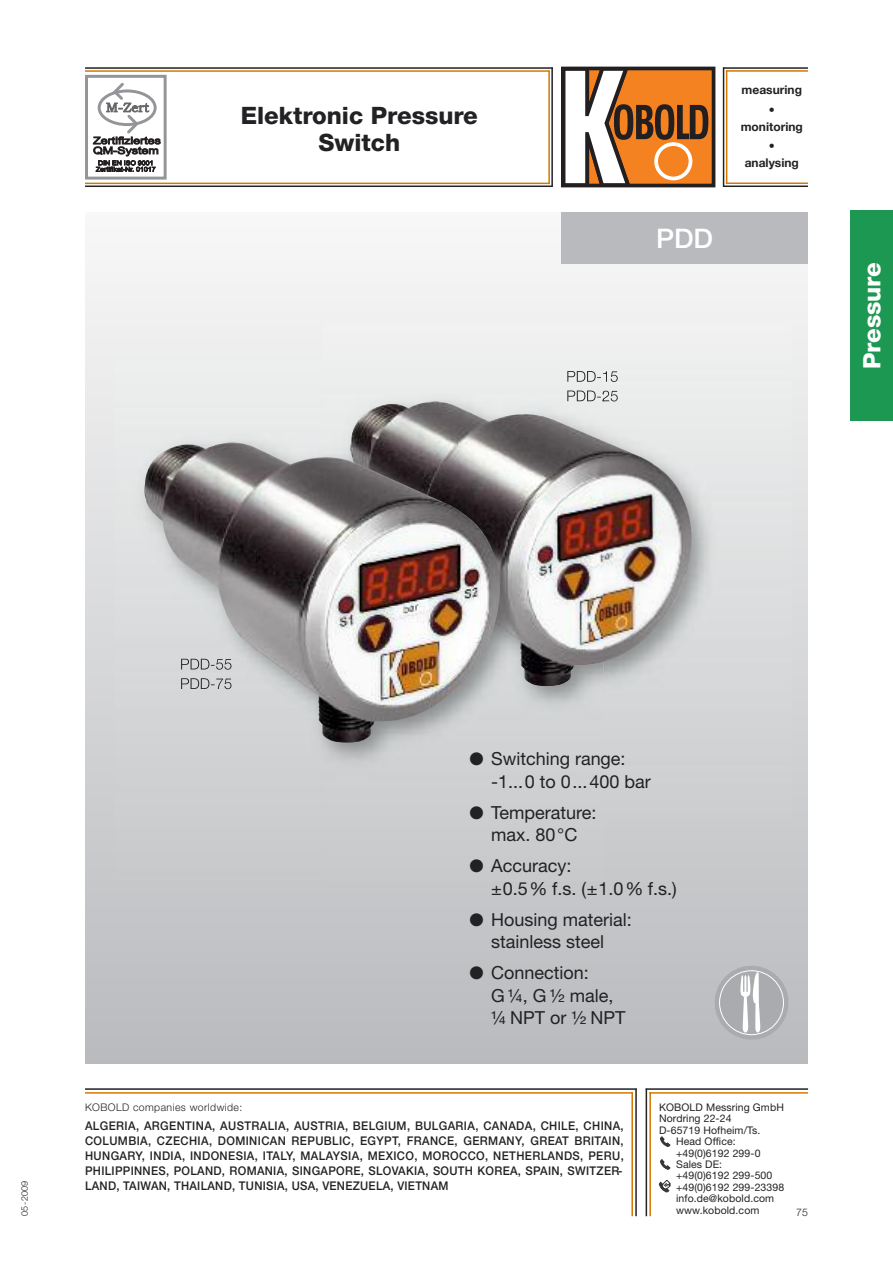
<style>
.page{position:relative;width:893px;height:1263px;background:#fff}
.page>*{position:absolute;margin:0;border:0;box-sizing:border-box;transform-origin:0 0}
.t1{font:500 27px "Helvetica Neue";color:#fff}
.t2{font:800 24px/27px "Helvetica Neue";color:#222225;text-align:center}
.t3{font:800 24px "Helvetica Neue";color:#fff}
.t4{font:18px/22.5px "Helvetica Neue";color:#222225}
.t5{font:500 12px/15px "Helvetica Neue";letter-spacing:.025em;color:#222225;text-align:justify;scale:.94 1}
.t6{font:700 12px/20px "Helvetica Neue";color:#222225;text-align:center}
.t7{font:10.5px "Helvetica Neue";letter-spacing:.01em;color:#222225}
.t8{font:300 10.5px "Helvetica Neue";letter-spacing:.04em;color:#222225}
.t9{font:300 9px "Helvetica Neue";color:#222225}
</style>
<div class="page">
<hr style="left:85px;top:1088px;width:552px;height:2px;background:#222225">
<hr style="left:85px;top:1092px;width:548px;height:2px;background:#d47800">
<hr style="left:635px;top:1089px;width:2px;height:127px;background:#222225">
<hr style="left:631px;top:1092px;width:2px;height:124px;background:#d47800">
<hr style="left:646px;top:1088px;width:162px;height:2px;background:#222225">
<hr style="left:649px;top:1092px;width:159px;height:2px;background:#d47800">
<hr style="left:649px;top:1092px;width:2px;height:124px;background:#d47800">
<hr style="left:646px;top:1089px;width:1px;height:127px;background:#222225">
<div style="left:85px;top:213px;width:723px;height:850px;background:linear-gradient(to bottom,#f8f8f8,#b9bbbd)"></div>
<svg style="left:659px;top:1180px;width:11px;height:12px"></svg>
<svg style="left:660px;top:1159px;width:10px;height:10px"></svg>
<svg style="left:660px;top:1136px;width:10px;height:11px"></svg>
<hr style="left:85px;top:67px;width:468px;height:2px;background:#222225">
<hr style="left:85px;top:185px;width:468px;height:2px;background:#222225">
<hr style="left:85px;top:70px;width:465px;height:2px;background:#d47800">
<hr style="left:85px;top:183px;width:465px;height:1px;background:#d47800">
<svg style="left:561px;top:67px;width:150px;height:120px"></svg>
<div style="left:654px;top:142px;width:38px;height:38px;border:4px solid #fff;border-radius:50%"></div>
<hr style="left:551px;top:67px;width:2px;height:119px;background:#222225">
<hr style="left:548px;top:70px;width:2px;height:114px;background:#d47800">
<hr style="left:723px;top:185px;width:85px;height:2px;background:#222225">
<hr style="left:723px;top:67px;width:85px;height:2px;background:#222225">
<hr style="left:726px;top:182px;width:82px;height:2px;background:#d47800">
<hr style="left:726px;top:70px;width:82px;height:2px;background:#d47800">
<hr style="left:723px;top:67px;width:1px;height:120px;background:#222225">
<hr style="left:726px;top:70px;width:1px;height:114px;background:#d47800">
<div style="left:561px;top:213px;width:247px;height:51px;background:#b9babd"></div>
<div style="left:850px;top:210px;width:43px;height:211px;background:#1d9853"></div>
<div style="left:85px;top:75px;width:82px;height:105px;border:3px solid #939598"></div>
<svg style="left:93px;top:83px;width:68px;height:89px"></svg>
<img style="left:322px;top:321px;width:470px;height:498px">
<img style="left:603px;top:371px;width:15px;height:11px">
<img style="left:603px;top:391px;width:15px;height:10px">
<img style="left:603px;top:401px;width:92px;height:285px">
<img style="left:114px;top:360px;width:489px;height:521px">
<img style="left:350px;top:401px;width:253px;height:285px">
<img style="left:144px;top:442px;width:356px;height:300px">
<svg style="left:714px;top:965px;width:75px;height:74px;background:#babbbd"></svg>
<h2 class="t2" style="left:241px;top:104px;width:239px">Elektronic Pressure<br>Switch</h2>
<h1 class="t1" style="left:656px;top:229px;width:58px">PDD</h1>
<p class="t6" style="left:742px;top:80px;width:62px">measuring •</p>
<p class="t6" style="left:741px;top:116px;width:64px">monitoring •</p>
<p class="t6" style="left:745px;top:152px;width:56px">analysing</p>
<h2 class="t3" style="left:863px;top:369px;width:109px;rotate:-90deg">Pressure</h2>
<p class="t9" style="left:21px;top:1216px;width:37px;rotate:-90deg">05-2009</p>
<h3 class="t4" style="left:491px;top:749px;width:161px;text-indent:-22px">● Switching range: -1...0 to 0...400 bar</h3>
<h3 class="t4" style="left:470px;top:803px;width:128px;text-align:center">● Temperature: max. 80°C</h3>
<h3 class="t4" style="left:491px;top:856px;width:187px;text-indent:-22px">● Accuracy:<br>±0.5% f.s. (±1.0% f.s.)</h3>
<h3 class="t4" style="left:470px;top:910px;width:164px;text-align:center">● Housing material: stainless steel</h3>
<h3 class="t4" style="left:491px;top:963px;width:136px;text-indent:-22px">● Connection:<br>G ¼, G ½ male, ¼ NPT or ½ NPT</h3>
<p class="t8" style="left:85px;top:1103px;width:159px">KOBOLD companies worldwide:</p>
<p class="t5" style="left:85px;top:1119px;width:575px">ALGERIA, ARGENTINA, AUSTRALIA, AUSTRIA, BELGIUM, BULGARIA, CANADA, CHILE, CHINA, COLUMBIA, CZECHIA, DOMINICAN REPUBLIC, EGYPT, FRANCE, GERMANY, GREAT BRITAIN, HUNGARY, INDIA, INDONESIA, ITALY, MALAYSIA, MEXICO, MOROCCO, NETHERLANDS, PERU, PHILIPPINNES, POLAND, ROMANIA, SINGAPORE, SLOVAKIA, SOUTH KOREA, SPAIN, SWITZER-LAND, TAIWAN, THAILAND, TUNISIA, USA, VENEZUELA, VIETNAM</p>
<p class="t7" style="left:659px;top:1103px;width:126px">KOBOLD Messring GmbH</p>
<p class="t7" style="left:659px;top:1115px;width:74px">Nordring 22-24</p>
<p class="t7" style="left:659px;top:1126px;width:103px">D-65719 Hofheim/Ts.</p>
<p class="t7" style="left:676px;top:1138px;width:61px">Head Office:</p>
<p class="t7" style="left:676px;top:1149px;width:86px">+49(0)6192 299-0</p>
<p class="t7" style="left:676px;top:1160px;width:48px">Sales DE:</p>
<p class="t7" style="left:676px;top:1172px;width:98px">+49(0)6192 299-500</p>
<p class="t7" style="left:676px;top:1183px;width:110px">+49(0)6192 299-23398</p>
<p class="t7" style="left:676px;top:1195px;width:100px">info.de@kobold.com</p>
<p class="t7" style="left:676px;top:1206px;width:85px">www.kobold.com</p>
<p class="t8" style="left:796px;top:1208px;width:13px">75</p>
</div>
